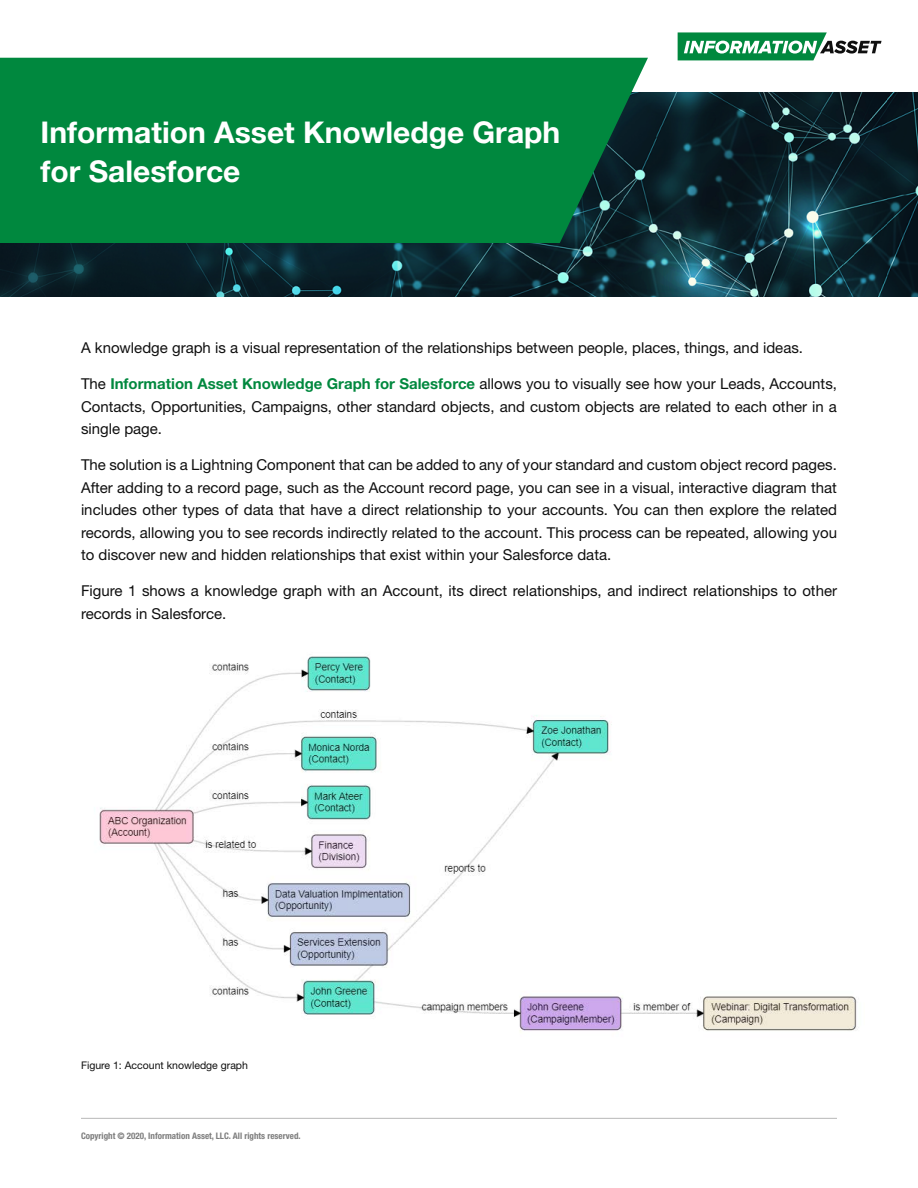
<style>
.page{position:relative;width:918px;height:1188px;background:#fff}
.page>*{position:absolute;margin:0;border:0;box-sizing:border-box;transform-origin:0 0}
.t1{font:700 30px/39px "Helvetica Neue";color:#fff}
.t2{font:15px/22.5px "Helvetica Neue";color:#0f0f0f;text-align:justify}
.t3{font:10.5px "Helvetica Neue";color:#0f0f0f}
.t4{font:700 condensed 9px "Helvetica Neue";color:#7d7d7d}
.s1{font-weight:700;color:#00883e}
</style>
<div class="page">
<img style="left:0;top:93px;width:918px;height:204px">
<hr style="left:81px;top:1118px;width:756px;height:1px;background:#b9b9b9">
<div style="left:0;top:58px;width:648px;height:185px;background:#00883e"></div>
<svg style="left:678px;top:32px;width:204px;height:28px"></svg>
<img style="left:99px;top:656px;width:759px;height:376px">
<h1 class="t1" style="left:40px;top:112px;width:521px">Information Asset Knowledge Graph for Salesforce</h1>
<p class="t2" style="left:81px;top:337px;width:724px">A knowledge graph is a visual representation of the relationships between people, places, things, and ideas.</p>
<p class="t2" style="left:81px;top:373px;width:758px">The <span class="s1">Information Asset Knowledge Graph for Salesforce</span> allows you to visually see how your Leads, Accounts, Contacts, Opportunities, Campaigns, other standard objects, and custom objects are related to each other in a single page.</p>
<p class="t2" style="left:81px;top:454px;width:758px">The solution is a Lightning Component that can be added to any of your standard and custom object record pages.<br>After adding to a record page, such as the Account record page, you can see in a visual, interactive diagram that includes other types of data that have a direct relationship to your accounts. You can then explore the related records, allowing you to see records indirectly related to the account. This process can be repeated, allowing you to discover new and hidden relationships that exist within your Salesforce data.</p>
<p class="t2" style="left:81px;top:580px;width:758px">Figure 1 shows a knowledge graph with an Account, its direct relationships, and indirect relationships to other records in Salesforce.</p>
<p class="t3" style="left:81px;top:1059px;width:169px">Figure 1: Account knowledge graph</p>
<p class="t4" style="left:81px;top:1130px;width:221px">Copyright © 2020, Information Asset, LLC. All rights reserved.</p>
</div>
